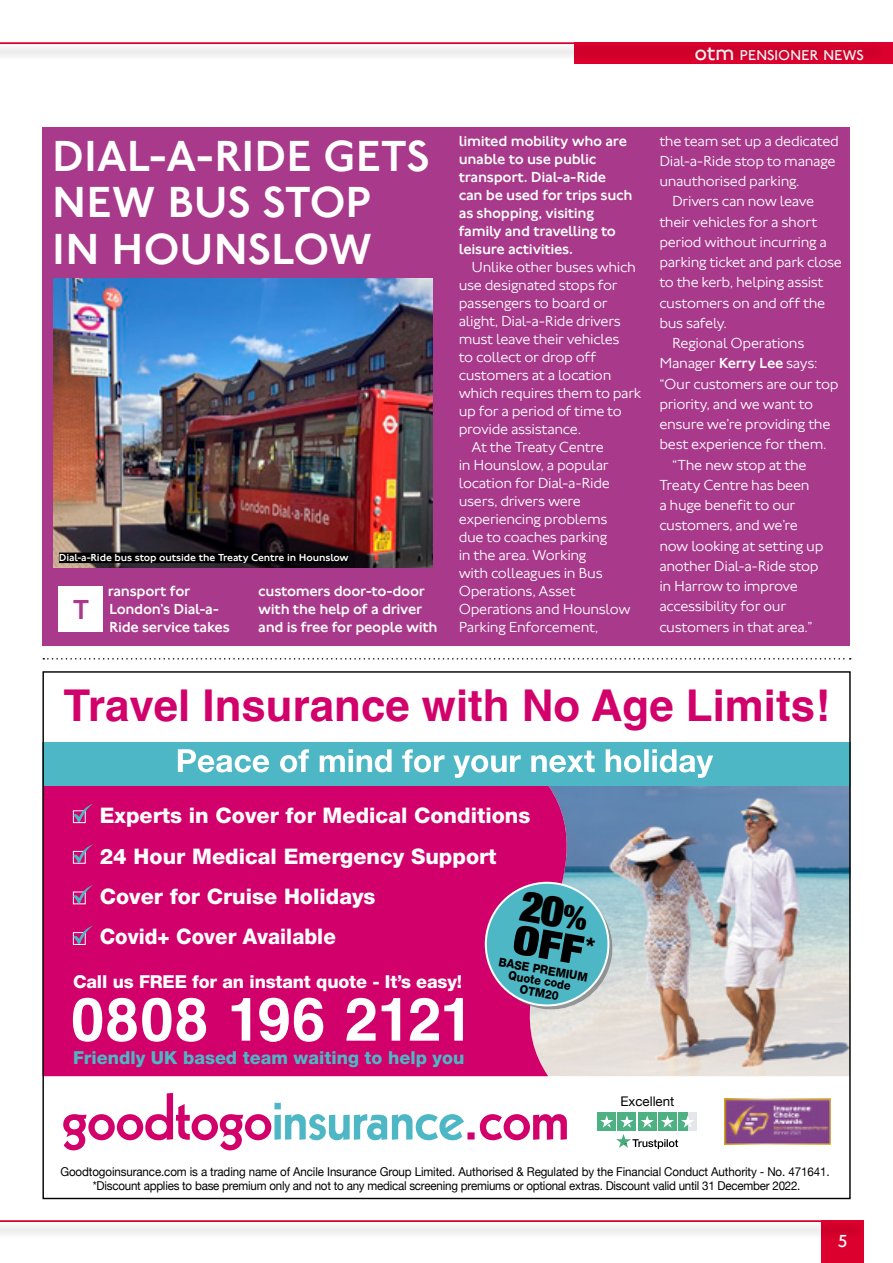
<style>
.page{position:relative;width:893px;height:1263px;background:#fff}
.page>*{position:absolute;margin:0;border:0;box-sizing:border-box;transform-origin:0 0}
.t1{font:700 60.15px "Helvetica";letter-spacing:.005em;color:#fff}
.Headline_24pt{font:500 44.85px/46.7px "Johnston 100";letter-spacing:-.01em;color:#fff}
.t2{font:700 43.8px "Helvetica";color:#d2006b}
.t3{font:500 28.35px "Johnston 100";color:#a9398a}
.t4{font:800 21.45px/40.3px "Helvetica Neue";color:#fff}
.t5{font:18px "Johnston 100";color:#fff}
.t6{font:800 17.85px "Helvetica Neue";letter-spacing:-.01em;color:#fff}
.t7{font:800 17.85px "Helvetica Neue";color:#4db7c5}
.BODY{font:300 15px/20.2px "Johnston 100";letter-spacing:-.025em;color:#fff}
.opening_para{font:500 15px/18px "Johnston 100";letter-spacing:-.02em;color:#fff}
.t8{font:14.7px "Johnston 100";letter-spacing:-.02em;color:#fff}
.t9{font:13.35px "Helvetica Neue";color:#000}
.t10{font:12.15px/13.6px "Helvetica Neue";letter-spacing:-.01em;color:#000;text-align:center;scale:.95 1}
.t11{font:800 12.15px/11.7px "Helvetica Neue";color:#000;text-align:center;scale:.92 1}
.caption_with_underli{font:500 10.5px "Johnston 100";letter-spacing:-.01em;color:#fff}
.s1{font-size:21px}
.s2{font-weight:500}
</style>
<div class="page">
<div style="left:821px;top:1220px;width:43px;height:43px;background:#dc002e"></div>
<div style="left:574px;top:43px;width:319px;height:21px;background:#dc002e"></div>
<div style="left:0;top:1221px;width:866px;height:18px;background:#f3f3f3"></div>
<hr style="left:0;top:1220px;width:850px;height:2px;background:#dc002e">
<div style="left:0;top:43px;width:889px;height:18px;background:#000;opacity:.25"></div>
<hr style="left:0;top:43px;width:872px;height:1px;background:#dc002e">
<img style="left:612px;top:785px;width:237px;height:291px">
<svg style="left:63px;top:1093px;width:504px;height:57px"></svg>
<svg style="left:44px;top:785px;width:568px;height:291px;background:#ce0c71"></svg>
<div style="left:42px;top:742px;width:809px;height:43px;background:#4db7c5"></div>
<svg style="left:178px;top:749px;width:535px;height:29px"></svg>
<div style="left:73px;top:810px;width:13px;height:13px;border:1px solid #fff"></div>
<svg style="left:73px;top:804px;width:20px;height:18px"></svg>
<svg style="left:73px;top:844px;width:20px;height:19px"></svg>
<svg style="left:73px;top:885px;width:20px;height:19px"></svg>
<div style="left:73px;top:932px;width:13px;height:13px;border:1px solid #fff"></div>
<svg style="left:73px;top:925px;width:20px;height:19px"></svg>
<img style="left:613px;top:887px;width:4px;height:82px">
<div style="left:688px;top:1112px;width:9px;height:19px;background:#e5e6eb"></div>
<div style="left:678px;top:1112px;width:10px;height:19px;background:#4db184"></div>
<div style="left:597px;top:1112px;width:19px;height:19px;background:#4db184"></div>
<div style="left:618px;top:1112px;width:18px;height:19px;background:#4db184"></div>
<div style="left:638px;top:1112px;width:19px;height:19px;background:#4db184"></div>
<div style="left:658px;top:1112px;width:19px;height:19px;background:#4db184"></div>
<svg style="left:600px;top:1115px;width:13px;height:13px"></svg>
<svg style="left:620px;top:1115px;width:13px;height:13px"></svg>
<svg style="left:641px;top:1115px;width:13px;height:13px"></svg>
<svg style="left:661px;top:1115px;width:13px;height:13px"></svg>
<svg style="left:681px;top:1115px;width:13px;height:13px"></svg>
<svg style="left:616px;top:1134px;width:62px;height:15px"></svg>
<img style="left:724px;top:1099px;width:107px;height:46px">
<div style="left:43px;top:128px;width:807px;height:518px;background:#a9398a"></div>
<div style="left:58px;top:586px;width:45px;height:45px;background:#fff"></div>
<img style="left:54px;top:279px;width:379px;height:289px">
<div style="left:59px;top:553px;width:290px;height:10px;background:#000"></div>
<svg style="left:43px;top:658px;width:808px;height:1px"></svg>
<svg style="left:481px;top:878px;width:132px;height:132px;background:#789eb9"></svg>
<p class="t8" style="left:694px;top:47px;width:171px"><span class="s1">otm</span> PENSIONER NEWS</p>
<p class="Headline_24pt" style="left:52px;top:133px;width:380px">DIAL-A-RIDE GETS<br>NEW BUS STOP<br>IN HOUNSLOW</p>
<p class="caption_with_underli" style="left:59px;top:551px;width:291px">Dial-a-Ride bus stop outside the Treaty Centre in Hounslow</p>
<p class="t3" style="left:73px;top:594px;width:18px">T</p>
<p class="opening_para" style="left:108px;top:582px;width:124px">ransport for<br>London’s Dial-a-<br>Ride service takes</p>
<p class="opening_para" style="left:258px;top:582px;width:181px">customers door-to-door with the help of a driver and is free for people with</p>
<p class="opening_para" style="left:459px;top:132px;width:175px">limited mobility who are unable to use public transport. Dial-a-Ride can be used for trips such as shopping, visiting family and travelling to leisure activities.</p>
<p class="BODY" style="left:459px;top:258px;width:184px;line-height:18px;text-indent:13px">Unlike other buses which use designated stops for passengers to board or alight, Dial-a-Ride drivers must leave their vehicles<br>to collect or drop off customers at a location which requires them to park up for a period of time to provide assistance.</p>
<p class="BODY" style="left:459px;top:438px;width:173px;line-height:18px;text-indent:13px">At the Treaty Centre<br>in Hounslow, a popular location for Dial-a-Ride users, drivers were experiencing problems due to coaches parking<br>in the area. Working<br>with colleagues in Bus<br>Operations, Asset<br>Operations and Hounslow<br>Parking Enforcement,</p>
<p class="BODY" style="left:659px;top:131px;width:181px">the team set up a dedicated<br>Dial-a-Ride stop to manage unauthorised parking.</p>
<p class="BODY" style="left:659px;top:191px;width:184px;text-indent:13px">Drivers can now leave their vehicles for a short period without incurring a parking ticket and park close to the kerb, helping assist customers on and off the bus safely.</p>
<p class="BODY" style="left:659px;top:333px;width:181px;text-indent:13px">Regional Operations<br>Manager <span class="s2">Kerry Lee</span> says: “Our customers are our top priority, and we want to ensure we’re providing the best experience for them.</p>
<p class="BODY" style="left:659px;top:455px;width:166px;text-indent:13px">“The new stop at the<br>Treaty Centre has been<br>a huge benefit to our customers, and we’re now looking at setting up another Dial-a-Ride stop in Harrow to improve accessibility for our customers in that area.”</p>
<p class="t2" style="left:64px;top:678px;width:767px">Travel Insurance with No Age Limits!</p>
<p class="t4" style="left:100px;top:795px;width:432px">Experts in Cover for Medical Conditions<br>24 Hour Medical Emergency Support<br>Cover for Cruise Holidays<br>Covid+ Cover Available</p>
<p class="t6" style="left:73px;top:971px;width:391px">Call us FREE for an instant quote - It’s easy!</p>
<p class="t1" style="left:71px;top:983px;width:404px">0808 196 2121</p>
<p class="t7" style="left:73px;top:1047px;width:393px">Friendly UK based team waiting to help you</p>
<p class="t11" style="left:500px;top:956px;width:99px;rotate:10deg">BASE PREMIUM<br>Quote code<br>OTM20</p>
<p class="t9" style="left:620px;top:1091px;width:55px">Excellent</p>
<p class="t10" style="left:60px;top:1166px;width:811px">Goodtogoinsurance.com is a trading name of Ancile Insurance Group Limited. Authorised &amp; Regulated by the Financial Conduct Authority - No. 471641. *Discount applies to base premium only and not to any medical screening premiums or optional extras. Discount valid until 31 December 2022.</p>
<p class="t5" style="left:838px;top:1231px;width:11px">5</p>
</div>
